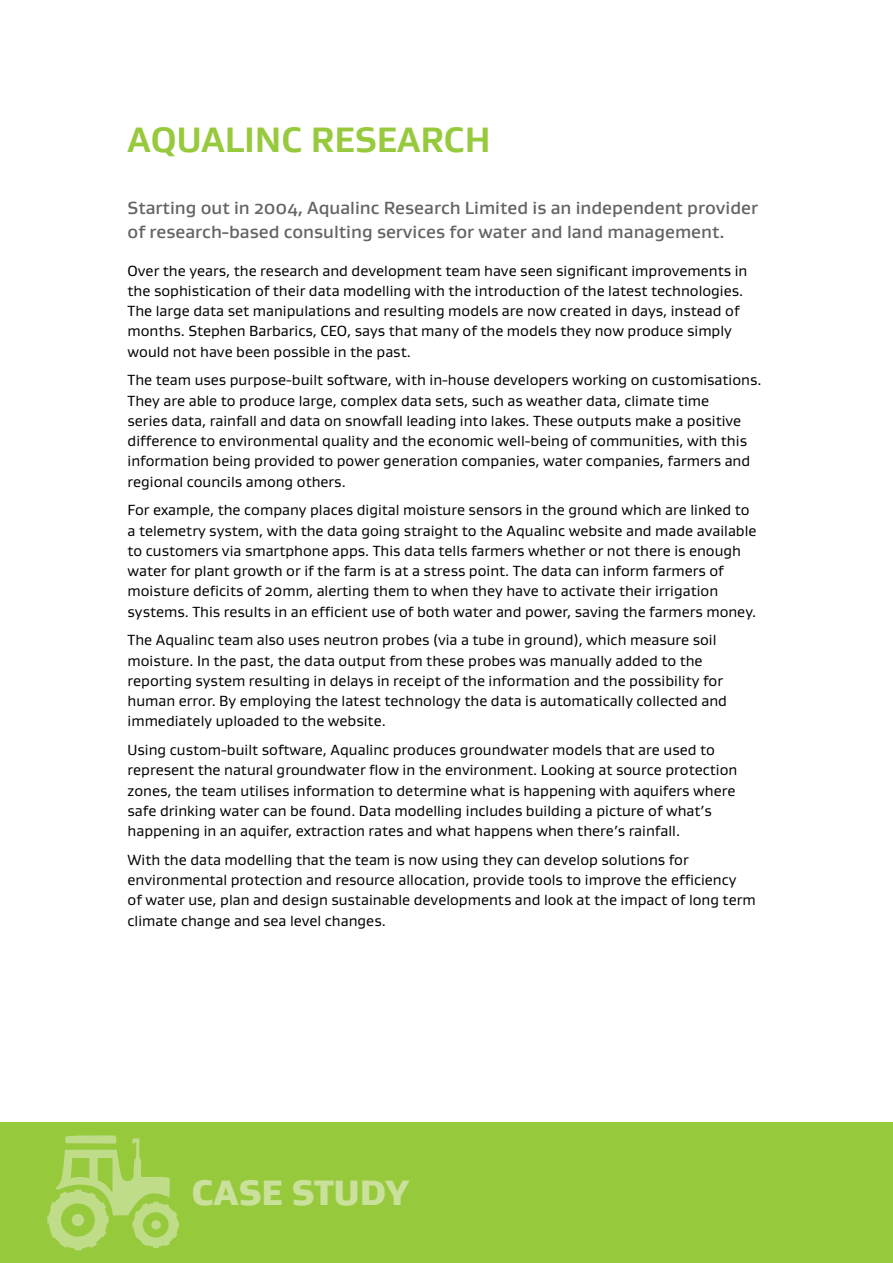
<style>
.page{position:relative;width:893px;height:1263px;background:#fff}
.page>*{position:absolute;margin:0;border:0;box-sizing:border-box;transform-origin:0 0}
.t1{font:700 36px "Gustan";color:#97c93d}
.t2{font:900 36px "Gustan";color:#c9e19b}
.t3{font:500 18px/24px "Gustan";color:#636466}
.t4{font:15px/20.2px "Gustan";color:#000}
</style>
<div class="page">
<div style="left:0;top:1123px;width:893px;height:140px;background:#97c93d"></div>
<svg style="left:47px;top:1135px;width:132px;height:115px"></svg>
<div style="left:72px;top:1214px;width:12px;height:12px;background:#bfdc89;border-radius:50%"></div>
<div style="left:151px;top:1220px;width:10px;height:9px;background:#bfdc89;border-radius:50%"></div>
<h1 class="t1" style="left:128px;top:116px;width:364px">AQUALINC RESEARCH</h1>
<p class="t3" style="left:128px;top:196px;width:632px">Starting out in 2004, Aqualinc Research Limited is an independent provider of research-based consulting services for water and land management.</p>
<p class="t4" style="left:128px;top:260px;width:621px">Over the years, the research and development team have seen significant improvements in the sophistication of their data modelling with the introduction of the latest technologies.<br>The large data set manipulations and resulting models are now created in days, instead of months. Stephen Barbarics, CEO, says that many of the models they now produce simply would not have been possible in the past.</p>
<p class="t4" style="left:128px;top:370px;width:635px">The team uses purpose-built software, with in-house developers working on customisations.<br>They are able to produce large, complex data sets, such as weather data, climate time<br>series data, rainfall and data on snowfall leading into lakes. These outputs make a positive difference to environmental quality and the economic well-being of communities, with this information being provided to power generation companies, water companies, farmers and regional councils among others.</p>
<p class="t4" style="left:128px;top:500px;width:630px">For example, the company places digital moisture sensors in the ground which are linked to a telemetry system, with the data going straight to the Aqualinc website and made available to customers via smartphone apps. This data tells farmers whether or not there is enough water for plant growth or if the farm is at a stress point. The data can inform farmers of moisture deficits of 20mm, alerting them to when they have to activate their irrigation systems. This results in an efficient use of both water and power, saving the farmers money.</p>
<p class="t4" style="left:128px;top:630px;width:601px">The Aqualinc team also uses neutron probes (via a tube in ground), which measure soil moisture. In the past, the data output from these probes was manually added to the reporting system resulting in delays in receipt of the information and the possibility for human error. By employing the latest technology the data is automatically collected and immediately uploaded to the website.</p>
<p class="t4" style="left:128px;top:739px;width:611px">Using custom-built software, Aqualinc produces groundwater models that are used to represent the natural groundwater flow in the environment. Looking at source protection zones, the team utilises information to determine what is happening with aquifers where safe drinking water can be found. Data modelling includes building a picture of what’s happening in an aquifer, extraction rates and what happens when there’s rainfall.</p>
<p class="t4" style="left:128px;top:849px;width:630px">With the data modelling that the team is now using they can develop solutions for environmental protection and resource allocation, provide tools to improve the efficiency<br>of water use, plan and design sustainable developments and look at the impact of long term climate change and sea level changes.</p>
<h1 class="t2" style="left:196px;top:1169px;width:219px">CASE STUDY</h1>
</div>
